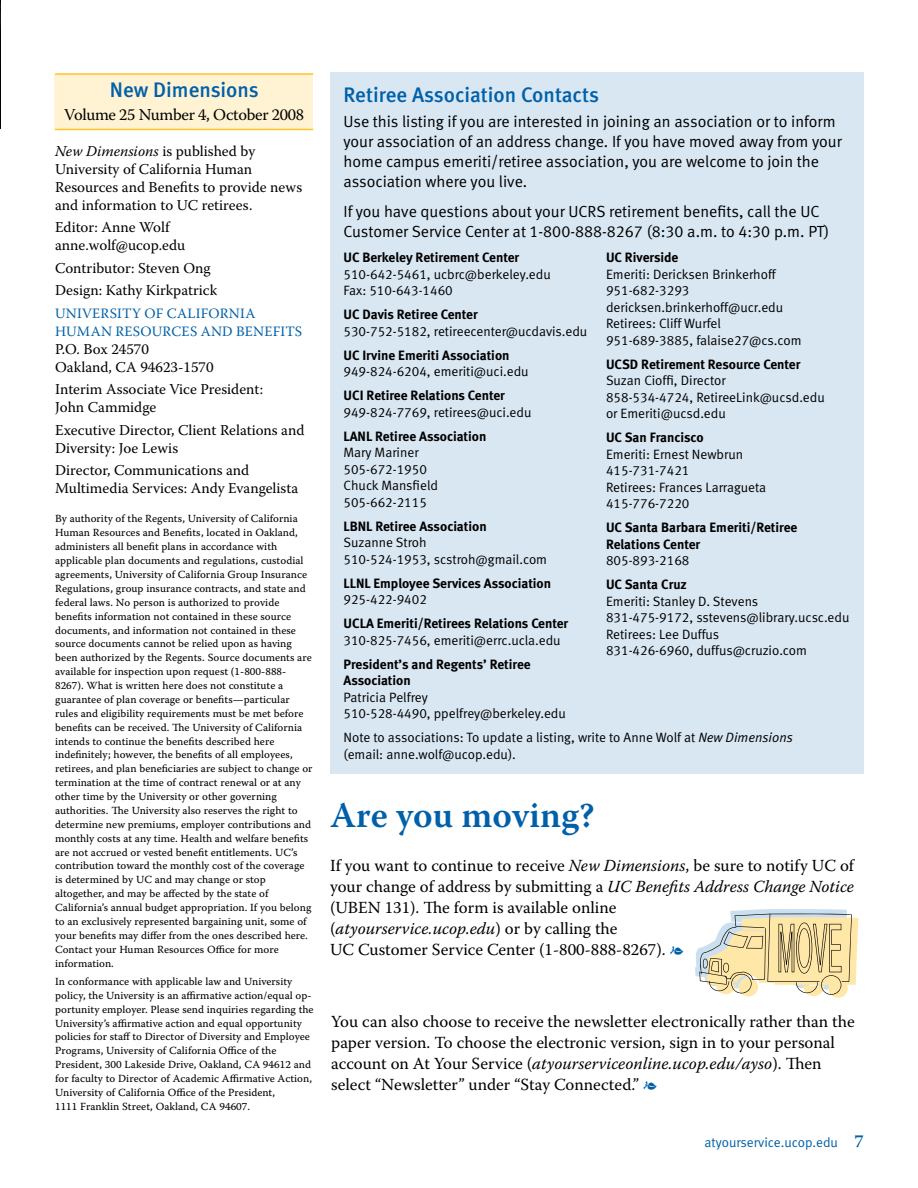
<style>
.page{position:relative;width:918px;height:1188px;background:#fff}
.page>*{position:absolute;margin:0;border:0;box-sizing:border-box;transform-origin:0 0}
.t1{font:600 36px "Warnock Pro";color:#0060a9}
.t2{font:21px "Meta Medium LF";color:#0060a9}
.t3{font:16.8px/21px "Warnock Pro";color:#000}
.t4{font:16.5px "Warnock Pro";letter-spacing:-.02em;color:#000}
.t5{font:16.2px/20.2px "Meta Normal LF";color:#000}
.t6{font:15px/18px "Warnock Pro";color:#000}
.t7{font:14.25px "Warnock Pro";letter-spacing:.015em;color:#0060a9}
.t8{font:13.5px/16.5px "Meta Normal LF";color:#000}
.t9{font:13.5px/16.5px "Meta Bold LF";color:#000}
.t10{font:13.5px "Meta Normal LF";color:#0060a9}
.t11{font:10.8px/14px "Warnock Pro Capt";color:#000}
.s1{font-style:italic}
.s2{color:#0060a9}
.s3{font-family:"Warnock Pro";font-weight:600;font-size:18px}
</style>
<div class="page">
<img style="left:0;top:0;width:1px;height:128px">
<div style="left:330px;top:72px;width:534px;height:702px;background:#d9e7f2"></div>
<svg style="left:828px;top:979px;width:20px;height:19px"></svg>
<svg style="left:695px;top:909px;width:164px;height:87px"></svg>
<div style="left:55px;top:74px;width:258px;height:55px;background:#fff3d3"></div>
<hr style="left:55px;top:73px;width:258px;height:2px;background:#ffc425">
<hr style="left:55px;top:129px;width:258px;height:1px;background:#ffc425">
<h2 class="t2" style="left:110px;top:78px;width:150px">New Dimensions</h2>
<h3 class="t4" style="left:64px;top:104px;width:241px">Volume 25 Number 4, October 2008</h3>
<h3 class="t6" style="left:55px;top:142px;width:249px"><span class="s1">New Dimensions</span> is published by University of California Human Resources and Benefits to provide news and information to UC retirees.</h3>
<h3 class="t6" style="left:55px;top:218px;width:132px">Editor: Anne Wolf anne.wolf@ucop.edu</h3>
<h3 class="t6" style="left:55px;top:256px;width:164px;line-height:22.5px">Contributor: Steven Ong<br>Design: Kathy Kirkpatrick</h3>
<h3 class="t7" style="left:55px;top:304px;width:21px">University</h3>
<h3 class="t7" style="left:145px;top:304px;width:43px">of California</h3>
<h3 class="t7" style="left:55px;top:322px;width:24px">Human</h3>
<h3 class="t7" style="left:116px;top:322px;width:20px">Resources</h3>
<h3 class="t7" style="left:201px;top:322px;width:12px">and</h3>
<h3 class="t7" style="left:236px;top:322px;width:18px">Benefits</h3>
<h3 class="t6" style="left:55px;top:340px;width:160px">P.O. Box 24570<br>Oakland, CA 94623-1570</h3>
<h3 class="t6" style="left:55px;top:380px;width:210px">Interim Associate Vice President:<br>John Cammidge</h3>
<h3 class="t6" style="left:55px;top:421px;width:251px">Executive Director, Client Relations and<br>Diversity: Joe Lewis</h3>
<h3 class="t6" style="left:55px;top:461px;width:245px">Director, Communications and<br>Multimedia Services: Andy Evangelista</h3>
<p class="t11" style="left:55px;top:512px;width:259px">By authority of the Regents, University of California Human Resources and Benefits, located in Oakland, administers all benefit plans in accordance with applicable plan documents and regulations, custodial agreements, University of California Group Insurance Regulations, group insurance contracts, and state and federal laws. No person is authorized to provide benefits information not contained in these source documents, and information not contained in these source documents cannot be relied upon as having been authorized by the Regents. Source documents are available for inspection upon request (1-800-888- 8267). What is written here does not constitute a guarantee of plan coverage or benefits—particular rules and eligibility requirements must be met before benefits can be received. The University of California intends to continue the benefits described here indefinitely; however, the benefits of all employees, retirees, and plan beneficiaries are subject to change or termination at the time of contract renewal or at any other time by the University or other governing authorities. The University also reserves the right to determine new premiums, employer contributions and monthly costs at any time. Health and welfare benefits are not accrued or vested benefit entitlements. UC’s contribution toward the monthly cost of the coverage is determined by UC and may change or stop altogether, and may be affected by the state of California’s annual budget appropriation. If you belong to an exclusively represented bargaining unit, some of your benefits may differ from the ones described here.<br>Contact your Human Resources Office for more information.</p>
<p class="t11" style="left:55px;top:974px;width:260px">In conformance with applicable law and University policy, the University is an affirmative action/equal op&shy;portunity employer. Please send inquiries regarding the University’s affirmative action and equal opportunity policies for staff to Director of Diversity and Employee Programs, University of California Office of the President, 300 Lakeside Drive, Oakland, CA 94612 and for faculty to Director of Academic Affirmative Action, University of California Office of the President,<br>1111 Franklin Street, Oakland, CA 94607.</p>
<h2 class="t2" style="left:344px;top:83px;width:257px">Retiree Association Contacts</h2>
<p class="t5" style="left:344px;top:111px;width:500px">Use this listing if you are interested in joining an association or to inform your association of an address change. If you have moved away from your home campus emeriti/retiree association, you are welcome to join the association where you live.</p>
<h3 class="t5" style="left:344px;top:201px;width:487px">If you have questions about your UCRS retirement benefits, call the UC<br>Customer Service Center at 1-800-888-8267 (8:30 a.m. to 4:30 p.m. PT)</h3>
<p class="t9" style="left:344px;top:249px;width:177px">UC Berkeley Retirement Center</p>
<p class="t8" style="left:344px;top:266px;width:209px">510-642-5461, ucbrc@berkeley.edu<br>Fax: 510-643-1460</p>
<p class="t9" style="left:344px;top:306px;width:136px">UC Davis Retiree Center</p>
<p class="t8" style="left:344px;top:323px;width:245px">530-752-5182, retireecenter@ucdavis.edu</p>
<p class="t9" style="left:344px;top:347px;width:168px">UC Irvine Emeriti Association</p>
<p class="t8" style="left:344px;top:363px;width:187px">949-824-6204, emeriti@uci.edu</p>
<p class="t9" style="left:344px;top:387px;width:163px">UCI Retiree Relations Center</p>
<p class="t8" style="left:344px;top:404px;width:189px">949-824-7769, retirees@uci.edu</p>
<p class="t9" style="left:344px;top:428px;width:145px">LANL Retiree Association</p>
<p class="t8" style="left:344px;top:444px;width:96px">Mary Mariner<br>505-672-1950<br>Chuck Mansfield<br>505-662-2115</p>
<p class="t9" style="left:344px;top:518px;width:145px">LBNL Retiree Association</p>
<p class="t8" style="left:344px;top:534px;width:205px">Suzanne Stroh<br>510-524-1953, scstroh@gmail.com</p>
<p class="t9" style="left:344px;top:575px;width:209px">LLNL Employee Services Association</p>
<p class="t8" style="left:344px;top:591px;width:85px">925-422-9402</p>
<p class="t9" style="left:344px;top:615px;width:226px">UCLA Emeriti/Retirees Relations Center</p>
<p class="t8" style="left:344px;top:632px;width:219px">310-825-7456, emeriti@errc.ucla.edu</p>
<p class="t9" style="left:344px;top:656px;width:189px">President’s and Regents’ Retiree<br>Association</p>
<p class="t8" style="left:344px;top:689px;width:224px">Patricia Pelfrey<br>510-528-4490, ppelfrey@berkeley.edu</p>
<p class="t8" style="left:344px;top:729px;width:451px">Note to associations: To update a listing, write to Anne Wolf at <span class="s1">New Dimensions </span>(email: anne.wolf@ucop.edu).</p>
<p class="t9" style="left:606px;top:249px;width:74px">UC Riverside</p>
<p class="t8" style="left:606px;top:266px;width:197px">Emeriti: Dericksen Brinkerhoff<br>951-682-3293 dericksen.brinkerhoff@ucr.edu<br>Retirees: Cliff Wurfel<br>951-689-3885, falaise27@cs.com</p>
<p class="t9" style="left:606px;top:356px;width:196px">UCSD Retirement Resource Center</p>
<p class="t8" style="left:606px;top:372px;width:220px">Suzan Cioffi, Director<br>858-534-4724, RetireeLink@ucsd.edu or Emeriti@ucsd.edu</p>
<p class="t9" style="left:606px;top:429px;width:99px">UC San Francisco</p>
<p class="t8" style="left:606px;top:446px;width:162px">Emeriti: Ernest Newbrun<br>415-731-7421<br>Retirees: Frances Larragueta<br>415-776-7220</p>
<p class="t9" style="left:606px;top:519px;width:193px">UC Santa Barbara Emeriti/Retiree<br>Relations Center</p>
<p class="t8" style="left:606px;top:552px;width:85px">805-893-2168</p>
<p class="t9" style="left:606px;top:576px;width:82px">UC Santa Cruz</p>
<p class="t8" style="left:606px;top:593px;width:245px">Emeriti: Stanley D. Stevens<br>831-475-9172, sstevens@library.ucsc.edu<br>Retirees: Lee Duffus<br>831-426-6960, duffus@cruzio.com</p>
<h1 class="t1" style="left:330px;top:794px;width:266px">Are you moving?</h1>
<p class="t3" style="left:330px;top:855px;width:525px">If you want to continue to receive <span class="s1">New Dimensions</span>, be sure to notify UC of your change of address by submitting a <span class="s1">UC Benefits Address Change Notice </span>(UBEN 131). The form is available online<br>(<span class="s1">atyourservice.ucop.edu</span>) or by calling the<br>UC Customer Service Center (1-800-888-8267). <span class="s2">e</span></p>
<p class="t3" style="left:331px;top:1010px;width:525px">You can also choose to receive the newsletter electronically rather than the paper version. To choose the electronic version, sign in to your personal account on At Your Service (<span class="s1">atyourserviceonline.ucop.edu/ayso</span>). Then select “Newsletter” under “Stay Connected.” <span class="s2">e</span></p>
<p class="t10" style="left:705px;top:1135px;width:161px">atyourservice.ucop.edu <span class="s3">7</span></p>
</div>
